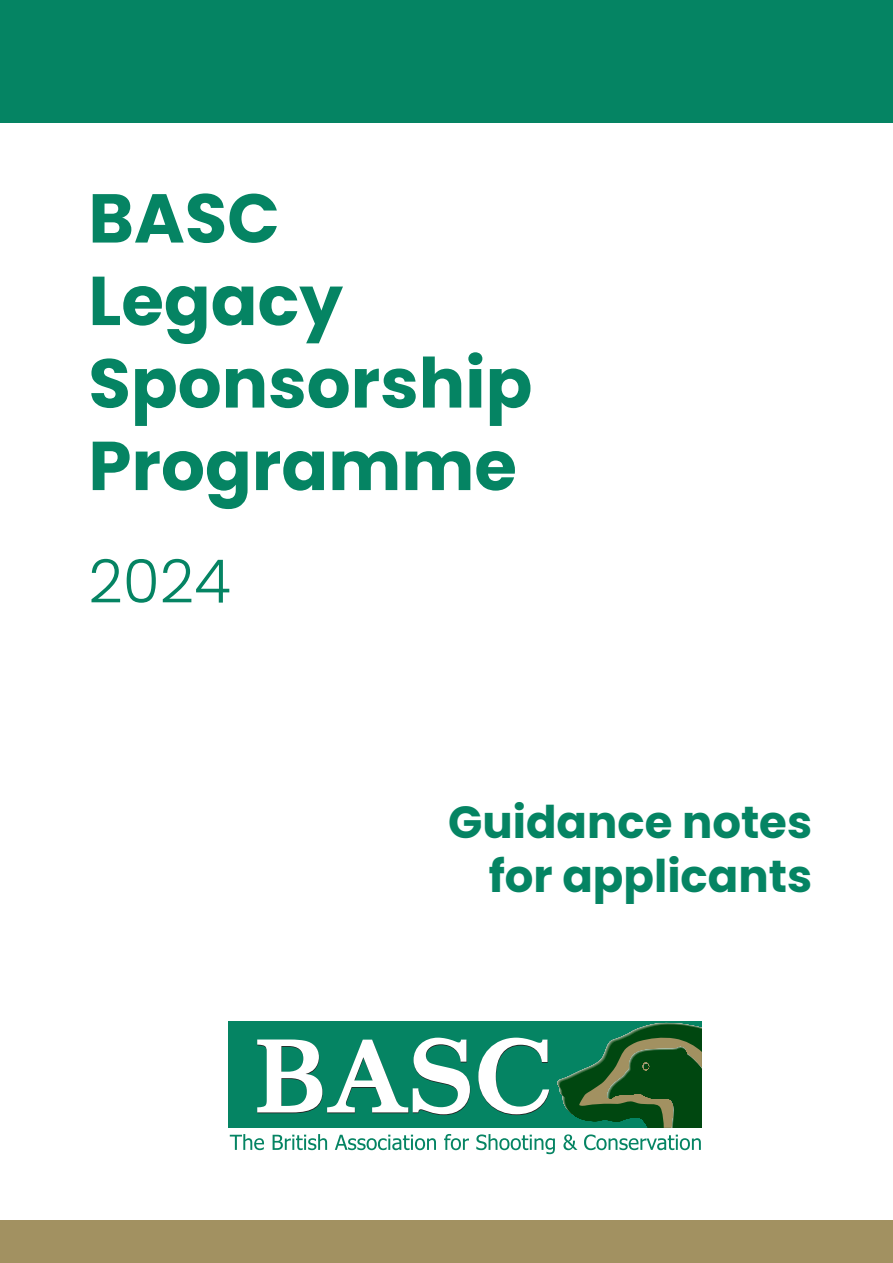
<style>
.page{position:relative;width:893px;height:1263px;background:#fff}
.page>*{position:absolute;margin:0;border:0;box-sizing:border-box;transform-origin:0 0}
.t1{font:700 69px/82.5px "Poppins";color:#058463}
.t2{font:300 60px "Poppins";color:#058463}
.t3{font:700 45px/54px "Poppins";color:#058463;text-align:right}
</style>
<div class="page">
<div style="left:0;top:0;width:893px;height:122px;background:#058463"></div>
<div style="left:0;top:1220px;width:893px;height:43px;background:#a29161"></div>
<div style="left:229px;top:1021px;width:473px;height:107px;background:#058463"></div>
<svg style="left:230px;top:1134px;width:34px;height:16px"></svg>
<svg style="left:273px;top:1134px;width:54px;height:16px"></svg>
<svg style="left:335px;top:1134px;width:101px;height:16px"></svg>
<svg style="left:444px;top:1134px;width:25px;height:16px"></svg>
<svg style="left:476px;top:1134px;width:79px;height:20px"></svg>
<svg style="left:563px;top:1134px;width:14px;height:16px"></svg>
<svg style="left:584px;top:1134px;width:117px;height:16px"></svg>
<svg style="left:257px;top:1038px;width:213px;height:77px"></svg>
<svg style="left:478px;top:1038px;width:71px;height:77px"></svg>
<svg style="left:557px;top:1022px;width:145px;height:106px"></svg>
<p class="t1" style="left:88px;top:179px;width:445px">BASC<br>Legacy<br>Sponsorship<br>Programme</p>
<p class="t2" style="left:88px;top:547px;width:144px">2024</p>
<p class="t3" style="left:448px;top:797px;width:365px">Guidance notes for applicants</p>
</div>
